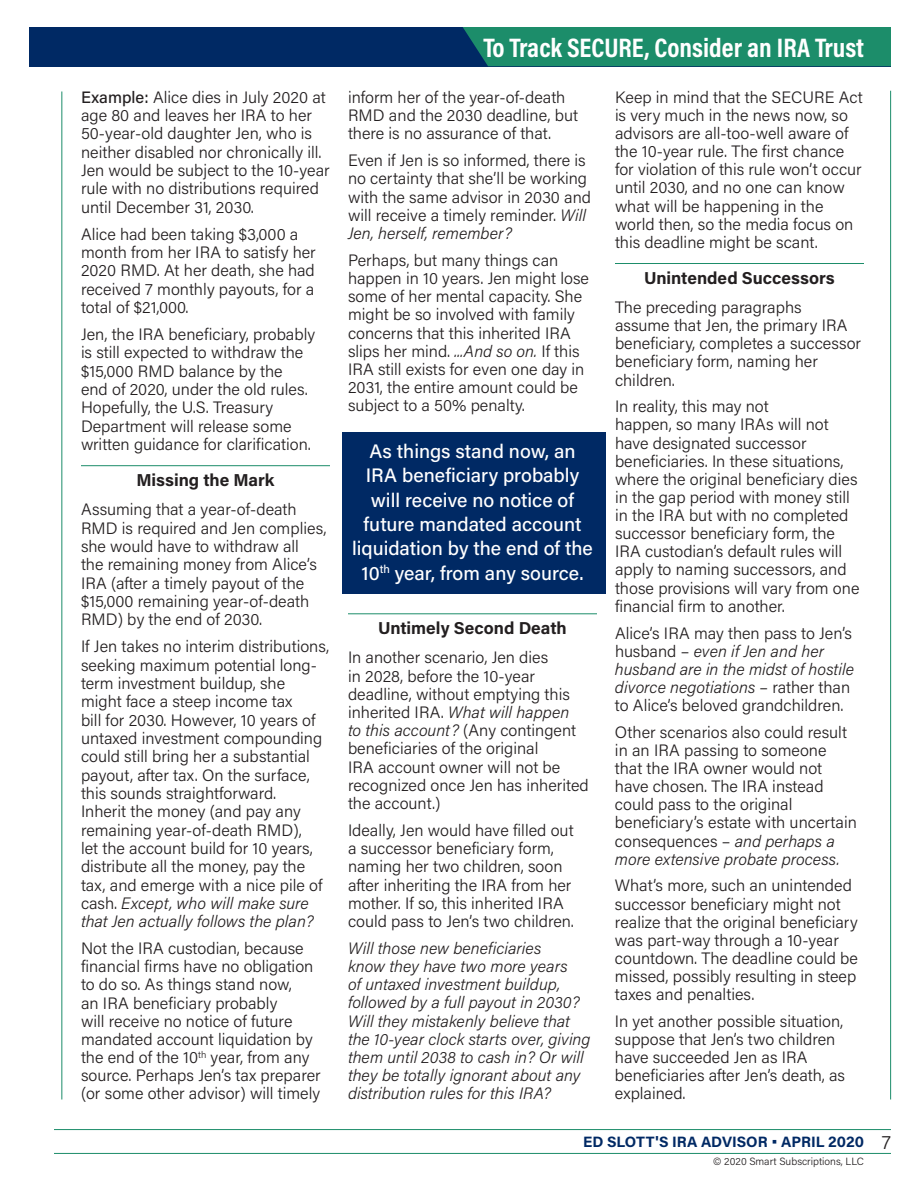
<style>
.page{position:relative;width:918px;height:1188px;background:#fff}
.page>*{position:absolute;margin:0;border:0;box-sizing:border-box;transform-origin:0 0}
.Top_Header_Right{font:700 27px "Acumin Pro Cond";color:#fff}
.Callout{font:500 19.5px/24.3px "Acumin Pro";color:#fff;text-align:center}
.Subhead{font:700 17.25px "Acumin Pro";color:#231f20}
.Body{font:300 16.5px/18.1px "Acumin Pro";color:#231f20}
.Body-2{font:italic 300 16.5px/18.1px "Acumin Pro";color:#231f20}
.t1{font:700 15px "Acumin Pro";letter-spacing:-.005em;color:#002964}
.t2{font:300 10.5px "Acumin Pro";color:#231f20}
.s1{font-weight:500}
.s2{font-style:italic}
.s3{font-weight:300;font-size:19.5px;color:#231f20}
</style>
<div class="page">
<hr style="left:61px;top:92px;width:1px;height:1008px;background:#1c8d6a">
<hr style="left:890px;top:91px;width:1px;height:1009px;background:#1c8d6a">
<div style="left:29px;top:27px;width:862px;height:39px;background:#002964"></div>
<div style="left:463px;top:27px;width:428px;height:39px;background:#1c8d6a"></div>
<hr style="left:54px;top:1129px;width:837px;height:1px;background:#1c8d6a">
<hr style="left:54px;top:1153px;width:837px;height:1px;background:#1c8d6a">
<hr style="left:81px;top:465px;width:249px;height:1px;background:#1c8d6a">
<div style="left:343px;top:432px;width:263px;height:161px;background:#002964"></div>
<hr style="left:348px;top:613px;width:249px;height:1px;background:#1c8d6a">
<hr style="left:615px;top:263px;width:249px;height:1px;background:#1c8d6a">
<p class="Body" style="left:81px;top:87px;width:250px"><span class="s1">Example:</span> Alice dies in July 2020 at age 80 and leaves her IRA to her 50-year-old daughter Jen, who is neither disabled nor chronically ill.<br>Jen would be subject to the 10-year rule with no distributions required until December 31, 2030.</p>
<p class="Body" style="left:81px;top:224px;width:236px">Alice had been taking $3,000 a month from her IRA to satisfy her<br>2020 RMD. At her death, she had received 7 monthly payouts, for a total of $21,000.</p>
<p class="Body" style="left:81px;top:324px;width:236px">Jen, the IRA beneficiary, probably is still expected to withdraw the $15,000 RMD balance by the<br>end of 2020, under the old rules.<br>Hopefully, the U.S. Treasury<br>Department will release some written guidance for clarification.</p>
<p class="Subhead" style="left:137px;top:468px;width:139px">Missing the Mark</p>
<p class="Body" style="left:81px;top:500px;width:247px">Assuming that a year-of-death<br>RMD is required and Jen complies, she would have to withdraw all<br>the remaining money from Alice’s<br>IRA (after a timely payout of the $15,000 remaining year-of-death<br>RMD) by the end of 2030.</p>
<p class="Body" style="left:81px;top:637px;width:250px">If Jen takes no interim distributions, seeking maximum potential long&shy;term investment buildup, she might face a steep income tax<br>bill for 2030. However, 10 years of untaxed investment compounding could still bring her a substantial payout, after tax. On the surface, this sounds straightforward.<br>Inherit the money (and pay any remaining year-of-death RMD),<br>let the account build for 10 years, distribute all the money, pay the tax, and emerge with a nice pile of cash. <span class="s2">Except, who will make sure that Jen actually follows the plan?</span></p>
<p class="Body" style="left:81px;top:939px;width:241px">Not the IRA custodian, because financial firms have no obligation to do so. As things stand now,<br>an IRA beneficiary probably<br>will receive no notice of future mandated account liquidation by the end of the 10<sup>th</sup> year, from any source. Perhaps Jen’s tax preparer (or some other advisor) will timely</p>
<p class="Top_Header_Right" style="left:483px;top:29px;width:382px">To Track SECURE, Consider an IRA Trust</p>
<p class="Body" style="left:348px;top:87px;width:232px">inform her of the year-of-death<br>RMD and the 2030 deadline, but there is no assurance of that.</p>
<p class="Body" style="left:348px;top:151px;width:245px">Even if Jen is so informed, there is no certainty that she’ll be working with the same advisor in 2030 and will receive a timely reminder. <span class="s2">Will<br>Jen, herself, remember?</span></p>
<p class="Body" style="left:348px;top:250px;width:243px">Perhaps, but many things can happen in 10 years. Jen might lose some of her mental capacity. She might be so involved with family concerns that this inherited IRA slips her mind. <span class="s2">...And so on.</span> If this<br>IRA still exists for even one day in<br>2031, the entire amount could be subject to a 50% penalty.</p>
<p class="Callout" style="left:352px;top:438px;width:242px">As things stand now, an<br>IRA beneficiary probably will receive no notice of future mandated account liquidation by the end of the<br>10<sup>th</sup> year, from any source.</p>
<p class="Subhead" style="left:378px;top:616px;width:190px">Untimely Second Death</p>
<p class="Body" style="left:348px;top:648px;width:242px">In another scenario, Jen dies<br>in 2028, before the 10-year deadline, without emptying this inherited IRA. <span class="s2">What will happen<br>to this account?</span> (Any contingent beneficiaries of the original<br>IRA account owner will not be recognized once Jen has inherited the account.)</p>
<p class="Body" style="left:348px;top:820px;width:227px">Ideally, Jen would have filled out a successor beneficiary form, naming her two children, soon after inheriting the IRA from her mother. If so, this inherited IRA could pass to Jen’s two children.</p>
<p class="Body-2" style="left:348px;top:938px;width:244px">Will those new beneficiaries<br>know they have two more years<br>of untaxed investment buildup, followed by a full payout in 2030?<br>Will they mistakenly believe that the 10-year clock starts over, giving them until 2038 to cash in? Or will they be totally ignorant about any distribution rules for this IRA?</p>
<p class="Body" style="left:615px;top:87px;width:249px">Keep in mind that the SECURE Act is very much in the news now, so advisors are all-too-well aware of the 10-year rule. The first chance for violation of this rule won’t occur until 2030, and no one can know what will be happening in the world then, so the media focus on this deadline might be scant.</p>
<p class="Subhead" style="left:644px;top:266px;width:192px">Unintended Successors</p>
<p class="Body" style="left:615px;top:298px;width:248px">The preceding paragraphs<br>assume that Jen, the primary IRA beneficiary, completes a successor beneficiary form, naming her children.</p>
<p class="Body" style="left:615px;top:397px;width:246px">In reality, this may not<br>happen, so many IRAs will not have designated successor beneficiaries. In these situations, where the original beneficiary dies in the gap period with money still in the IRA but with no completed successor beneficiary form, the<br>IRA custodian’s default rules will apply to naming successors, and those provisions will vary from one financial firm to another.</p>
<p class="Body" style="left:615px;top:623px;width:240px">Alice’s IRA may then pass to Jen’s husband – <span class="s2">even if Jen and her husband are in the midst of hostile divorce negotiations</span> – rather than to Alice’s beloved grandchildren.</p>
<p class="Body" style="left:615px;top:722px;width:243px">Other scenarios also could result in an IRA passing to someone that the IRA owner would not have chosen. The IRA instead could pass to the original beneficiary’s estate with uncertain consequences – <span class="s2">and perhaps a more extensive probate process.</span></p>
<p class="Body" style="left:615px;top:876px;width:245px">What’s more, such an unintended successor beneficiary might not realize that the original beneficiary was part-way through a 10-year countdown. The deadline could be missed, possibly resulting in steep taxes and penalties.</p>
<p class="Body" style="left:615px;top:1011px;width:232px">In yet another possible situation, suppose that Jen’s two children have succeeded Jen as IRA beneficiaries after Jen’s death, as explained.</p>
<p class="t1" style="left:583px;top:1131px;width:309px">ED SLOTT'S IRA ADVISOR • APRIL 2020 <span class="s3">7</span></p>
<p class="t2" style="left:713px;top:1155px;width:152px">© 2020 Smart Subscriptions, LLC</p>
</div>
